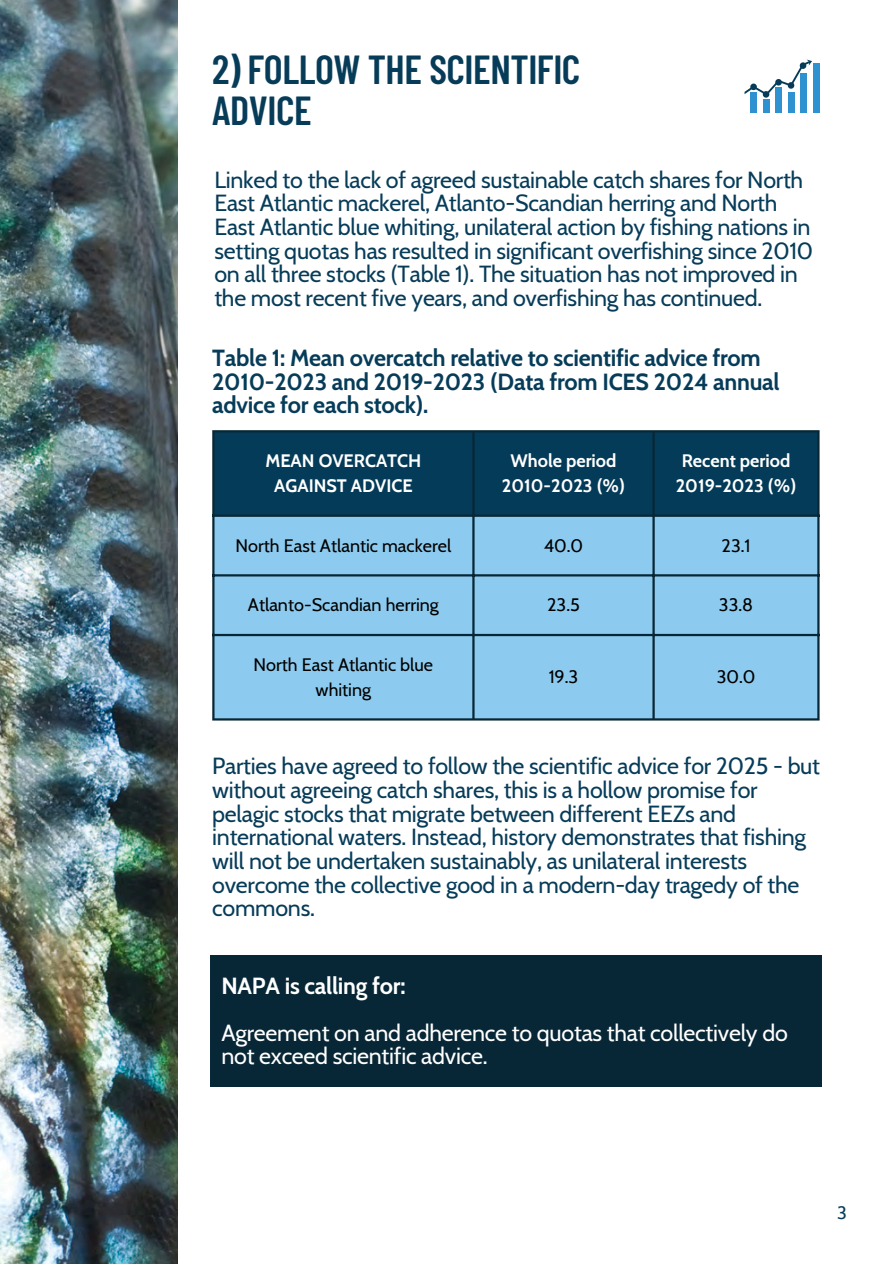
<style>
.page{position:relative;width:894px;height:1264px;background:#fff}
.page>*{position:absolute;margin:0;border:0;box-sizing:border-box;transform-origin:0 0}
.t1{font:600 40.5px/41.7px "Barlow Condensed";letter-spacing:-.01em;color:#073c59}
.t2{font:23.25px/23.5px "Cabin";letter-spacing:-.01em;color:#073c59}
.t3{font:700 23.25px/23.7px "Cabin";letter-spacing:-.01em;color:#073c59}
.t4{font:23.25px/23.7px "Cabin";letter-spacing:-.01em;color:#fff}
.t5{font:700 23.25px "Cabin";letter-spacing:-.01em;color:#fff}
.t6{font:18px/24.8px "Cabin";color:#000;text-align:center}
.t7{font:700 18px/24.8px "Cabin";color:#fff;text-align:center}
.t8{font:18px "Cabin";color:#073c59}
</style>
<div class="page">
<img style="left:0;top:0;width:178px;height:1263px">
<div style="left:214px;top:432px;width:603px;height:82px;background:#043b58"></div>
<div style="left:214px;top:517px;width:603px;height:201px;background:#8ccbef"></div>
<hr style="left:212px;top:432px;width:2px;height:286px;background:#082736">
<hr style="left:472px;top:432px;width:2px;height:286px;background:#082736">
<hr style="left:652px;top:432px;width:2px;height:286px;background:#082736">
<hr style="left:817px;top:432px;width:2px;height:286px;background:#082736">
<hr style="left:212px;top:430px;width:607px;height:2px;background:#082736">
<hr style="left:212px;top:514px;width:607px;height:3px;background:#082736">
<hr style="left:212px;top:574px;width:607px;height:2px;background:#082736">
<hr style="left:212px;top:634px;width:607px;height:2px;background:#082736">
<hr style="left:212px;top:718px;width:607px;height:2px;background:#082736">
<div style="left:210px;top:955px;width:611px;height:132px;background:#082736"></div>
<div style="left:762px;top:100px;width:7px;height:12px;background:#2d92cf"></div>
<div style="left:750px;top:93px;width:6px;height:19px;background:#2d92cf"></div>
<div style="left:774px;top:87px;width:7px;height:25px;background:#2d92cf"></div>
<div style="left:787px;top:93px;width:7px;height:19px;background:#2d92cf"></div>
<div style="left:800px;top:73px;width:6px;height:39px;background:#2d92cf"></div>
<div style="left:812px;top:63px;width:7px;height:49px;background:#2d92cf"></div>
<svg style="left:744px;top:60px;width:67px;height:38px"></svg>
<p class="t1" style="left:212px;top:47px;width:369px">2) FOLLOW THE SCIENTIFIC<br>ADVICE</p>
<h2 class="t2" style="left:214px;top:167px;width:600px">Linked to the lack of agreed sustainable catch shares for North East Atlantic mackerel, Atlanto-Scandian herring and North East Atlantic blue whiting, unilateral action by fishing nations in setting quotas has resulted in significant overfishing since 2010 on all three stocks (Table 1). The situation has not improved in the most recent five years, and overfishing has continued.</h2>
<p class="t3" style="left:212px;top:346px;width:569px">Table 1: Mean overcatch relative to scientific advice from<br>2010-2023 and 2019-2023 (Data from ICES 2024 annual advice for each stock).</p>
<p class="t7" style="left:265px;top:448px;width:157px">MEAN OVERCATCH<br>AGAINST ADVICE</p>
<h1 class="t7" style="left:502px;top:448px;width:124px">Whole period<br>2010-2023 (%)</h1>
<p class="t7" style="left:675px;top:448px;width:122px">Recent period<br>2019-2023 (%)</p>
<p class="t6" style="left:235px;top:533px;width:217px">North East Atlantic mackerel</p>
<h2 class="t6" style="left:543px;top:533px;width:41px">40.0</h2>
<p class="t6" style="left:721px;top:533px;width:30px">23.1</p>
<p class="t6" style="left:248px;top:592px;width:192px">Atlanto-Scandian herring</p>
<p class="t6" style="left:547px;top:592px;width:34px">23.5</p>
<p class="t6" style="left:718px;top:592px;width:36px">33.8</p>
<p class="t6" style="left:253px;top:652px;width:181px">North East Atlantic blue whiting</p>
<p class="t6" style="left:548px;top:664px;width:31px">19.3</p>
<p class="t6" style="left:716px;top:664px;width:40px">30.0</p>
<p class="t2" style="left:212px;top:754px;width:609px">Parties have agreed to follow the scientific advice for 2025 - but without agreeing catch shares, this is a hollow promise for pelagic stocks that migrate between different EEZs and international waters. Instead, history demonstrates that fishing will not be undertaken sustainably, as unilateral interests overcome the collective good in a modern-day tragedy of the commons.</p>
<p class="t5" style="left:221px;top:971px;width:185px">NAPA is calling for:</p>
<p class="t4" style="left:221px;top:1020px;width:567px">Agreement on and adherence to quotas that collectively do not exceed scientific advice.</p>
<p class="t8" style="left:837px;top:1201px;width:11px">3</p>
</div>
